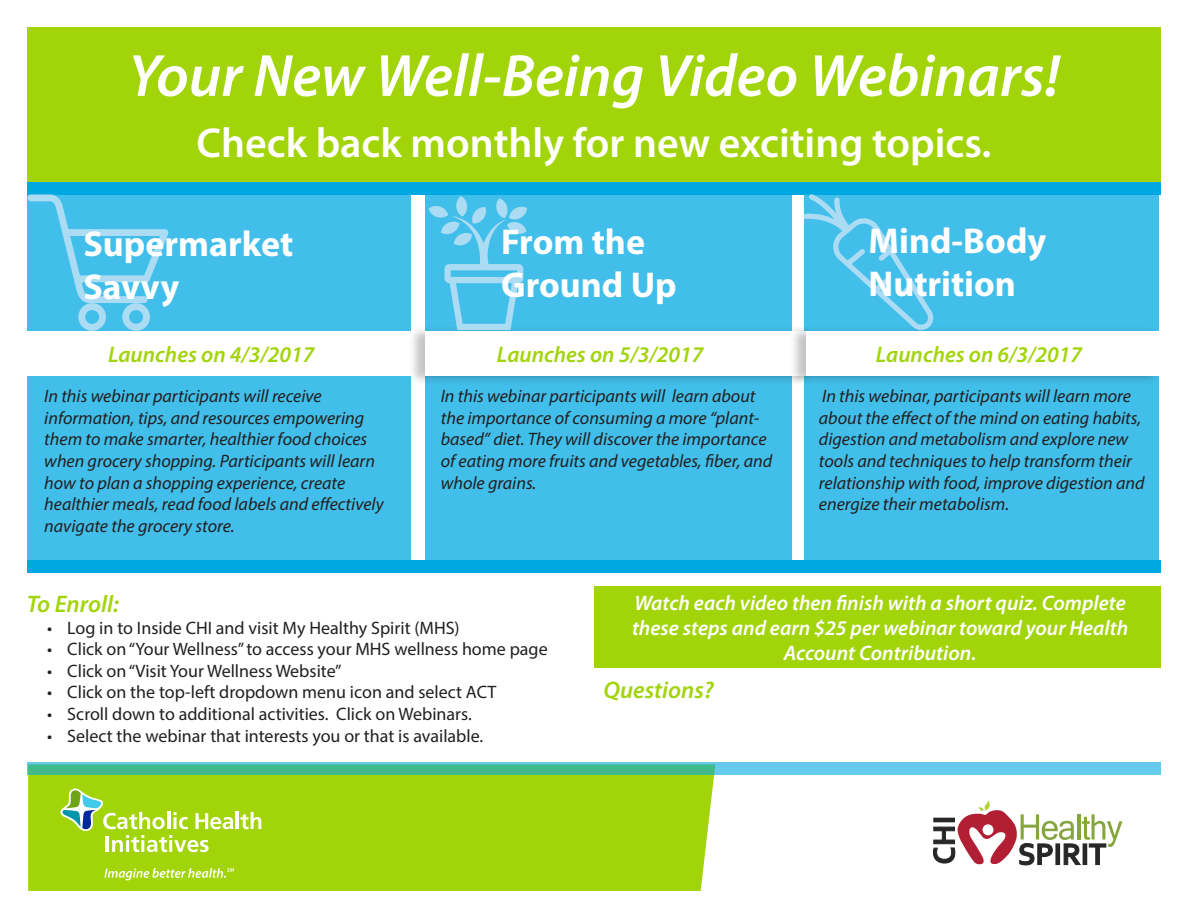
<style>
.page{position:relative;width:1188px;height:918px;background:#fff}
.page>*{position:absolute;margin:0;border:0;box-sizing:border-box;transform-origin:0 0}
.t1{font:italic 600 60px "Myriad Pro";color:#fff}
.t2{font:600 42px "Myriad Pro";color:#fff}
.t3{font:700 36px/43.2px "Myriad Pro";color:#fff}
.t4{font:italic 600 24px "Myriad Pro";color:#a2d40a}
.t5{font:italic 600 22.5px "Myriad Pro";color:#a2d40a}
.t6{font:italic 600 21px/25.2px "Myriad Pro";color:#fff;text-align:center}
.t7{font:italic 18px/21.6px "Myriad Pro";color:#231f20}
.t8{font:18px "Myriad Pro";color:#231f20}
</style>
<div class="page">
<div style="left:27px;top:188px;width:384px;height:375px;background:#41bee9"></div>
<div style="left:425px;top:188px;width:367px;height:375px;background:#41bee9"></div>
<div style="left:28px;top:775px;width:687px;height:116px;background:#a2d40a"></div>
<svg style="left:933px;top:800px;width:189px;height:65px"></svg>
<hr style="left:236px;top:812px;width:3px;height:17px;background:#fff">
<svg style="left:240px;top:812px;width:21px;height:17px"></svg>
<svg style="left:60px;top:789px;width:173px;height:63px;background:#acd73d"></svg>
<svg style="left:104px;top:868px;width:130px;height:12px;background:#bbdf4c"></svg>
<div style="left:28px;top:27px;width:1133px;height:155px;background:#a2d40a"></div>
<div style="left:804px;top:189px;width:354px;height:374px;background:#41bee9"></div>
<div style="left:17px;top:332px;width:418px;height:44px;background:#fff"></div>
<div style="left:408px;top:325px;width:406px;height:61px;background:#231f20;opacity:.26"></div>
<div style="left:425px;top:332px;width:389px;height:44px;background:#fff"></div>
<div style="left:789px;top:325px;width:371px;height:61px;background:#231f20;opacity:.26"></div>
<div style="left:806px;top:332px;width:355px;height:44px;background:#fff"></div>
<div style="left:27px;top:182px;width:1134px;height:12px;background:#00a8e2"></div>
<svg style="left:429px;top:196px;width:98px;height:134px"></svg>
<div style="left:28px;top:560px;width:1133px;height:13px;background:#00a8e2"></div>
<div style="left:594px;top:586px;width:567px;height:82px;background:#a2d40a"></div>
<svg style="left:28px;top:763px;width:1133px;height:12px;background:#51c0b8"></svg>
<svg style="left:27px;top:194px;width:143px;height:138px"></svg>
<svg style="left:800px;top:194px;width:139px;height:139px"></svg>
<p class="t1" style="left:128px;top:38px;width:933px">Your New Well-Being Video Webinars!</p>
<p class="t2" style="left:197px;top:117px;width:796px">Check back monthly for new exciting topics.</p>
<p class="t3" style="left:83px;top:221px;width:212px">Supermarket<br>Savvy</p>
<p class="t3" style="left:501px;top:219px;width:177px">From the<br>Ground Up</p>
<p class="t3" style="left:869px;top:218px;width:179px">Mind-Body</p>
<p class="t3" style="left:869px;top:262px;width:149px">Nutrition</p>
<p class="t5" style="left:108px;top:340px;width:208px">Launches on 4/3/2017</p>
<p class="t5" style="left:497px;top:340px;width:208px">Launches on 5/3/2017</p>
<p class="t5" style="left:876px;top:340px;width:208px">Launches on 6/3/2017</p>
<p class="t7" style="left:44px;top:385px;width:341px">In this webinar participants will receive information, tips, and resources empowering them to make smarter, healthier food choices when grocery shopping. Participants will learn how to plan a shopping experience, create healthier meals, read food labels and effectively navigate the grocery store.</p>
<p class="t7" style="left:441px;top:385px;width:333px">In this webinar participants will learn about the importance of consuming a more “plant&shy;based” diet. They will discover the importance of eating more fruits and vegetables, fiber, and whole grains.</p>
<p class="t7" style="left:819px;top:385px;width:327px">In this webinar, participants will learn more about the effect of the mind on eating habits, digestion and metabolism and explore new tools and techniques to help transform their relationship with food, improve digestion and energize their metabolism.</p>
<p class="t4" style="left:27px;top:589px;width:93px">To Enroll:</p>
<p class="t8" style="left:47px;top:616px;width:414px">• Log in to Inside CHI and visit My Healthy Spirit (MHS)</p>
<p class="t8" style="left:47px;top:638px;width:502px">• Click on “Your Wellness” to access your MHS wellness home page</p>
<p class="t8" style="left:47px;top:660px;width:296px">• Click on “Visit Your Wellness Website”</p>
<p class="t8" style="left:47px;top:681px;width:451px">• Click on the top-left dropdown menu icon and select ACT</p>
<p class="t8" style="left:47px;top:703px;width:426px">• Scroll down to additional activities. Click on Webinars.</p>
<p class="t8" style="left:47px;top:724px;width:438px">• Select the webinar that interests you or that is available.</p>
<p class="t6" style="left:634px;top:589px;width:493px">Watch each video then finish with a short quiz. Complete</p>
<p class="t6" style="left:632px;top:615px;width:498px">these steps and earn $25 per webinar toward your Health<br>Account Contribution.</p>
<p class="t4" style="left:604px;top:675px;width:112px">Questions?</p>
</div>
